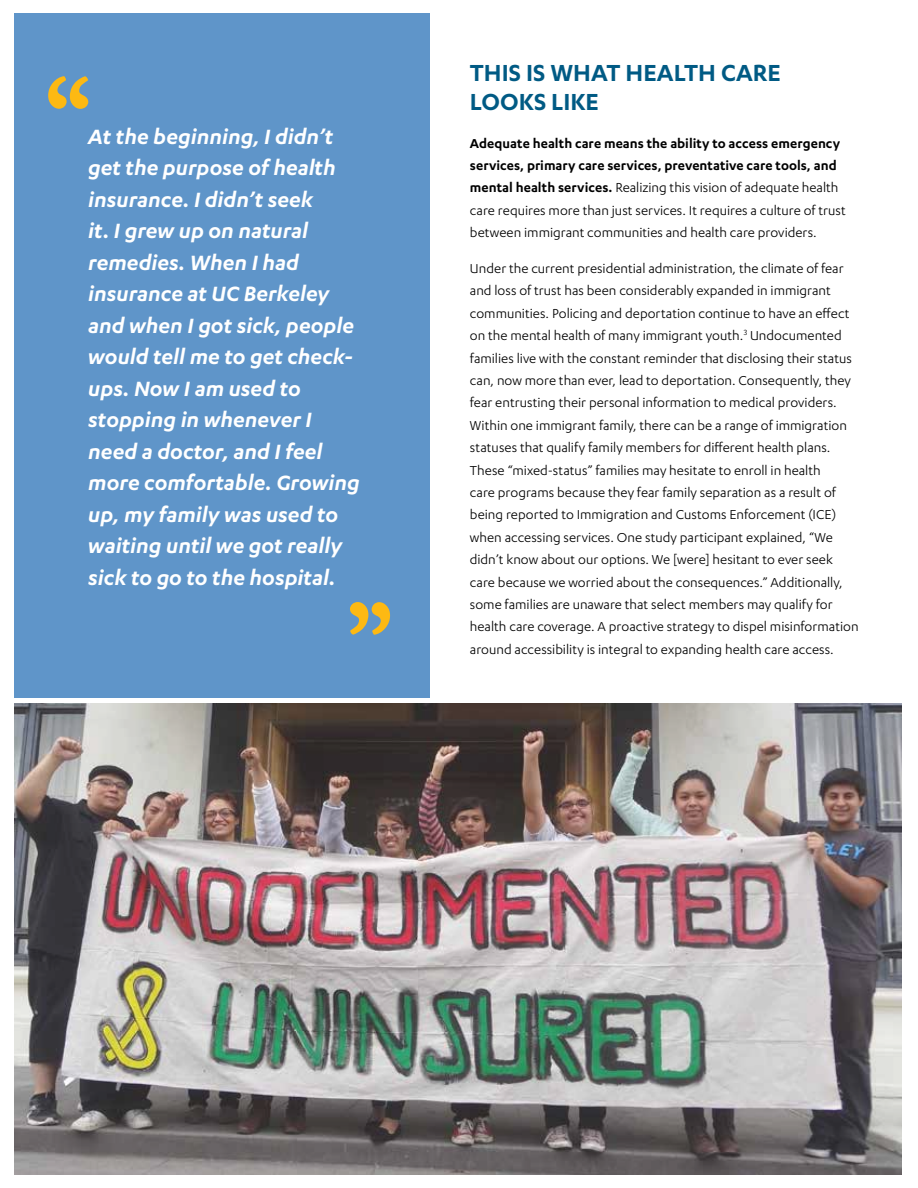
<style>
.page{position:relative;width:918px;height:1188px;background:#fff}
.page>*{position:absolute;margin:0;border:0;box-sizing:border-box;transform-origin:0 0}
.t1{font:600 27px/28.5px "Karbon";color:#005a84}
.t2{font:italic 600 24px/31.5px "Karbon";color:#fff}
.t3{font:15px/22.4px "Karbon";color:#000}
.s1{font-weight:600}
</style>
<div class="page">
<div style="left:14px;top:14px;width:415px;height:684px;background:#5f95c9"></div>
<img style="left:14px;top:704px;width:888px;height:470px">
<svg style="left:48px;top:76px;width:40px;height:33px"></svg>
<svg style="left:350px;top:602px;width:40px;height:33px"></svg>
<p class="t2" style="left:88px;top:120px;width:273px">At the beginning, I didn’t get the purpose of health insurance. I didn’t seek<br>it. I grew up on natural remedies. When I had insurance at UC Berkeley and when I got sick, people would tell me to get check&shy;ups. Now I am used to stopping in whenever I need a doctor, and I feel more comfortable. Growing up, my family was used to waiting until we got really sick to go to the hospital.</p>
<h1 class="t1" style="left:470px;top:58px;width:312px">THIS IS WHAT HEALTH CARE<br>LOOKS LIKE</h1>
<p class="t3" style="left:470px;top:131px;width:378px"><span class="s1">Adequate health care means the ability to access emergency services, primary care services, preventative care tools, and mental health services.</span> Realizing this vision of adequate health care requires more than just services. It requires a culture of trust between immigrant communities and health care providers.</p>
<p class="t3" style="left:470px;top:257px;width:390px">Under the current presidential administration, the climate of fear and loss of trust has been considerably expanded in immigrant communities. Policing and deportation continue to have an effect on the mental health of many immigrant youth.<sup>3</sup> Undocumented families live with the constant reminder that disclosing their status can, now more than ever, lead to deportation. Consequently, they fear entrusting their personal information to medical providers.<br>Within one immigrant family, there can be a range of immigration statuses that qualify family members for different health plans.<br>These “mixed-status” families may hesitate to enroll in health<br>care programs because they fear family separation as a result of being reported to Immigration and Customs Enforcement (ICE) when accessing services. One study participant explained, “We didn’t know about our options. We [were] hesitant to ever seek care because we worried about the consequences.” Additionally, some families are unaware that select members may qualify for health care coverage. A proactive strategy to dispel misinformation around accessibility is integral to expanding health care access.</p>
</div>
